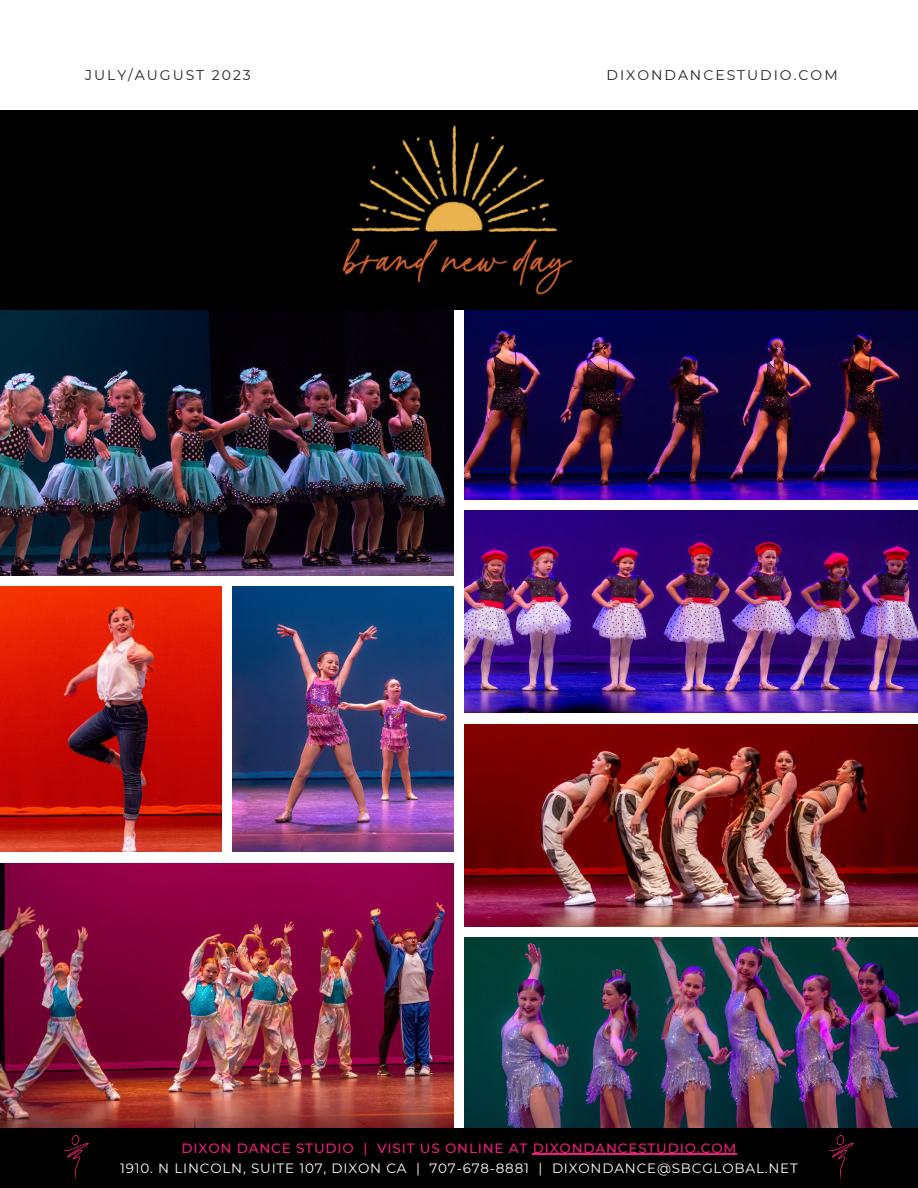
<style>
.page{position:relative;width:918px;height:1188px;background:#fff}
.page>*{position:absolute;margin:0;border:0;box-sizing:border-box;transform-origin:0 0}
.t1{font:13.95px "Montserrat";letter-spacing:.14em;color:#222}
.t2{font:13.5px "Montserrat";letter-spacing:.06em;color:#fff}
.t3{font:500 13.5px "Montserrat";letter-spacing:.06em;color:#ed1e79}
</style>
<div class="page">
<img style="left:465px;top:310px;width:453px;height:190px">
<img style="left:0;top:586px;width:222px;height:266px">
<img style="left:233px;top:586px;width:220px;height:266px">
<img style="left:465px;top:725px;width:453px;height:201px">
<img style="left:465px;top:937px;width:453px;height:191px">
<img style="left:465px;top:511px;width:453px;height:202px">
<img style="left:0;top:310px;width:453px;height:265px">
<img style="left:0;top:863px;width:453px;height:265px">
<div style="left:0;top:1128px;width:918px;height:60px;background:#000"></div>
<hr style="left:533px;top:1154px;width:204px;height:1px;background:#ed1e79">
<img style="left:64px;top:1135px;width:25px;height:46px">
<img style="left:829px;top:1135px;width:25px;height:46px">
<div style="left:0;top:110px;width:918px;height:200px;background:#000"></div>
<img style="left:342px;top:125px;width:231px;height:170px">
<p class="t1" style="left:85px;top:66px;width:167px">JULY/AUGUST 2023</p>
<p class="t1" style="left:607px;top:66px;width:233px">DIXONDANCESTUDIO.COM</p>
<p class="t3" style="left:182px;top:1140px;width:556px">DIXON DANCE STUDIO | VISIT US ONLINE AT DIXONDANCESTUDIO.COM</p>
<p class="t2" style="left:120px;top:1160px;width:679px">1910. N LINCOLN, SUITE 107, DIXON CA | 707-678-8881 | DIXONDANCE@SBCGLOBAL.NET</p>
</div>
